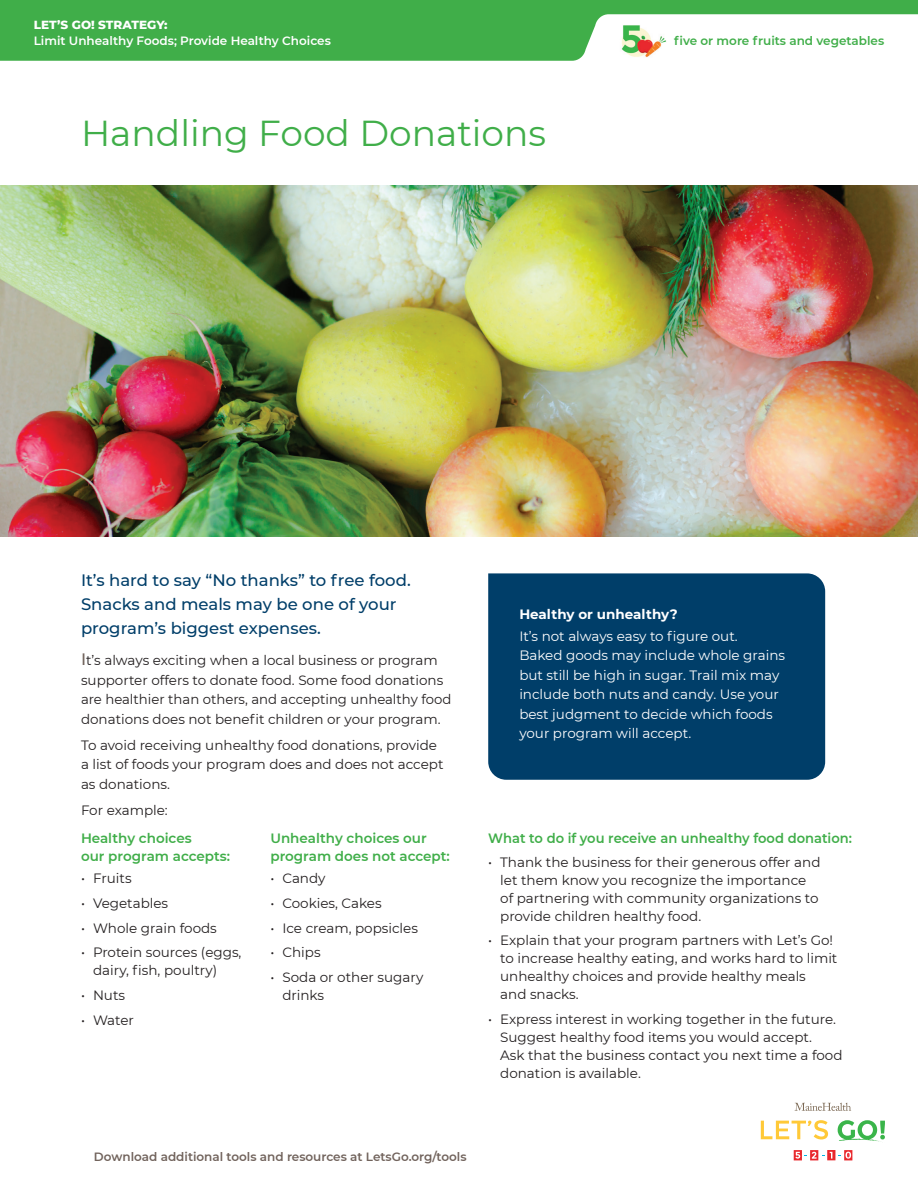
<style>
.page{position:relative;width:918px;height:1188px;background:#fff}
.page>*{position:absolute;margin:0;border:0;box-sizing:border-box;transform-origin:0 0}
.Intro{font:36px "Montserrat";color:#40ae49}
.Intro-2{font:500 16.5px/24px "Montserrat";color:#003e69}
.Intro-3{font:13.5px/18px "Montserrat";color:#231f20}
.body{font:13.5px/19.5px "Montserrat";color:#fff}
.Subhead{font:600 13.5px/18px "Montserrat";color:#40ae49}
.body-2{font:13.5px/19.5px "Montserrat";color:#231f20}
.body-3{font:700 13.5px "Montserrat";color:#fff}
.bullets{font:600 12px/16.5px "Montserrat";color:#fff}
.Smaller_body{font:600 12px "Montserrat";color:#71635c}
.bullets-2{font:600 12px "Montserrat";color:#40ae49}
.s1{font-weight:800}
.s2{font-weight:500;font-size:16.5px;color:#71635c}
</style>
<div class="page">
<div style="left:488px;top:573px;width:337px;height:207px;background:#003e69"></div>
<svg style="left:795px;top:1103px;width:56px;height:8px"></svg>
<svg style="left:761px;top:1120px;width:67px;height:19px"></svg>
<svg style="left:838px;top:1120px;width:47px;height:22px"></svg>
<svg style="left:794px;top:1150px;width:58px;height:10px"></svg>
<svg style="left:0;top:0;width:918px;height:61px;fill:#40ae49"></svg>
<img style="left:618px;top:24px;width:49px;height:36px">
<img style="left:0;top:186px;width:918px;height:351px">
<p class="bullets" style="left:34px;top:15px;width:299px"><span class="s1">LET’S GO! STRATEGY:<br></span>Limit Unhealthy Foods; Provide Healthy Choices</p>
<p class="Intro" style="left:81px;top:109px;width:467px">Handling Food Donations</p>
<p class="bullets-2" style="left:674px;top:32px;width:212px">five or more fruits and vegetables</p>
<p class="Intro-2" style="left:81px;top:568px;width:331px">It’s hard to say “No thanks” to free food.<br>Snacks and meals may be one of your program’s biggest expenses.</p>
<p class="Intro-3" style="left:81px;top:650px;width:372px;line-height:19.5px"><span class="s2">I</span>t’s always exciting when a local business or program supporter offers to donate food. Some food donations are healthier than others, and accepting unhealthy food donations does not benefit children or your program.</p>
<p class="body-2" style="left:81px;top:735px;width:364px">To avoid receiving unhealthy food donations, provide a list of foods your program does and does not accept as donations.</p>
<p class="body-2" style="left:81px;top:800px;width:88px">For example:</p>
<p class="Subhead" style="left:81px;top:828px;width:151px">Healthy choices<br>our program accepts:</p>
<p class="Intro-3" style="left:81px;top:869px;width:52px">• Fruits</p>
<p class="Intro-3" style="left:81px;top:894px;width:89px">• Vegetables</p>
<p class="Intro-3" style="left:81px;top:918px;width:137px">• Whole grain foods</p>
<p class="Intro-3" style="left:93px;top:943px;width:150px;text-indent:-12px">• Protein sources (eggs, dairy, fish, poultry)</p>
<p class="Intro-3" style="left:81px;top:986px;width:46px">• Nuts</p>
<p class="Intro-3" style="left:81px;top:1011px;width:55px">• Water</p>
<p class="Subhead" style="left:270px;top:828px;width:181px">Unhealthy choices our program does not accept:</p>
<p class="Intro-3" style="left:270px;top:869px;width:57px">• Candy</p>
<p class="Intro-3" style="left:270px;top:894px;width:113px">• Cookies, Cakes</p>
<p class="Intro-3" style="left:270px;top:918px;width:149px">• Ice cream, popsicles</p>
<p class="Intro-3" style="left:270px;top:943px;width:52px">• Chips</p>
<p class="Intro-3" style="left:282px;top:968px;width:142px;text-indent:-12px">• Soda or other sugary drinks</p>
<p class="body-3" style="left:519px;top:604px;width:160px">Healthy or unhealthy?</p>
<p class="body" style="left:519px;top:626px;width:267px">It’s not always easy to figure out.<br>Baked goods may include whole grains but still be high in sugar. Trail mix may include both nuts and candy. Use your best judgment to decide which foods your program will accept.</p>
<p class="Subhead" style="left:488px;top:828px;width:365px">What to do if you receive an unhealthy food donation:</p>
<p class="Intro-3" style="left:500px;top:852px;width:322px;text-indent:-12px">• Thank the business for their generous offer and let them know you recognize the importance of partnering with community organizations to provide children healthy food.</p>
<p class="Intro-3" style="left:500px;top:931px;width:339px;text-indent:-12px">• Explain that your program partners with Let’s Go! to increase healthy eating, and works hard to limit unhealthy choices and provide healthy meals<br>and snacks.</p>
<p class="Intro-3" style="left:500px;top:1010px;width:344px;text-indent:-12px">• Express interest in working together in the future.<br>Suggest healthy food items you would accept.<br>Ask that the business contact you next time a food donation is available.</p>
<p class="Smaller_body" style="left:94px;top:1148px;width:374px">Download additional tools and resources at LetsGo.org/tools</p>
</div>
